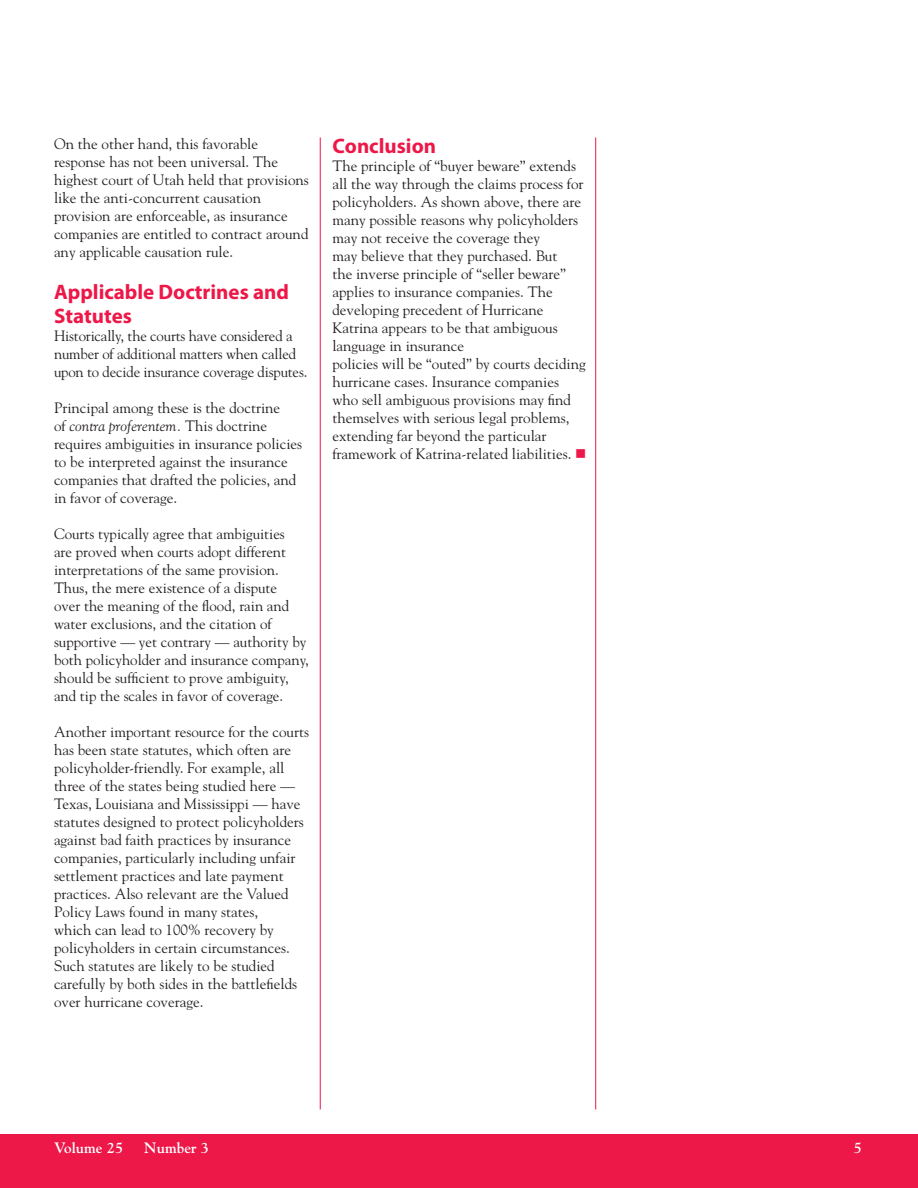
<style>
.page{position:relative;width:918px;height:1188px;background:#fff}
.page>*{position:absolute;margin:0;border:0;box-sizing:border-box;transform-origin:0 0}
.SUBHEAD_1_05{font:700 21px/24px "Myriad Pro";color:#ed1748}
.BODY_COPY_05{font:15px/18px "Goudy";color:#231f20}
.body_Copy_After_Subh{font:15px/18px "Goudy";color:#231f20}
.t1{font:700 15px "Goudy";color:#fff}
.s1{font-style:italic}
.s2{color:#ed1748}
</style>
<div class="page">
<div style="left:0;top:1134px;width:918px;height:54px;background:#ed1748"></div>
<hr style="left:595px;top:137px;width:1px;height:972px;background:#ed1748">
<hr style="left:320px;top:137px;width:1px;height:972px;background:#ed1748">
<p class="BODY_COPY_05" style="left:54px;top:135px;width:256px">On the other hand, this favorable response has not been universal. The highest court of Utah held that provisions like the anti-concurrent causation provision are enforceable, as insurance companies are entitled to contract around any applicable causation rule.</p>
<p class="SUBHEAD_1_05" style="left:54px;top:280px;width:236px">Applicable Doctrines and<br>Statutes</p>
<p class="body_Copy_After_Subh" style="left:54px;top:327px;width:255px">Historically, the courts have considered a number of additional matters when called upon to decide insurance coverage disputes.</p>
<p class="BODY_COPY_05" style="left:54px;top:399px;width:250px">Principal among these is the doctrine<br>of <span class="s1">contra proferentem.</span> This doctrine requires ambiguities in insurance policies to be interpreted against the insurance companies that drafted the policies, and in favor of coverage.</p>
<p class="BODY_COPY_05" style="left:54px;top:525px;width:257px">Courts typically agree that ambiguities<br>are proved when courts adopt different interpretations of the same provision.<br>Thus, the mere existence of a dispute<br>over the meaning of the flood, rain and water exclusions, and the citation of supportive — yet contrary — authority by both policyholder and insurance company, should be sufficient to prove ambiguity, and tip the scales in favor of coverage.</p>
<p class="BODY_COPY_05" style="left:54px;top:723px;width:257px">Another important resource for the courts has been state statutes, which often are policyholder-friendly. For example, all three of the states being studied here — Texas, Louisiana and Mississippi — have statutes designed to protect policyholders against bad faith practices by insurance companies, particularly including unfair settlement practices and late payment practices. Also relevant are the Valued Policy Laws found in many states,<br>which can lead to 100% recovery by policyholders in certain circumstances.<br>Such statutes are likely to be studied carefully by both sides in the battlefields over hurricane coverage.</p>
<p class="SUBHEAD_1_05" style="left:332px;top:133px;width:105px">Conclusion</p>
<p class="body_Copy_After_Subh" style="left:332px;top:157px;width:253px">The principle of “buyer beware” extends all the way through the claims process for policyholders. As shown above, there are many possible reasons why policyholders may not receive the coverage they<br>may believe that they purchased. But<br>the inverse principle of “seller beware” applies to insurance companies. The developing precedent of Hurricane Katrina appears to be that ambiguous language in insurance</p>
<p class="body_Copy_After_Subh" style="left:332px;top:355px;width:256px">policies will be “outed” by courts deciding hurricane cases. Insurance companies who sell ambiguous provisions may find themselves with serious legal problems, extending far beyond the particular framework of Katrina-related liabilities. <span class="s2">■</span></p>
<p class="t1" style="left:54px;top:1139px;width:71px">Volume 25</p>
<p class="t1" style="left:144px;top:1139px;width:67px">Number 3</p>
<p class="t1" style="left:854px;top:1139px;width:10px">5</p>
</div>
